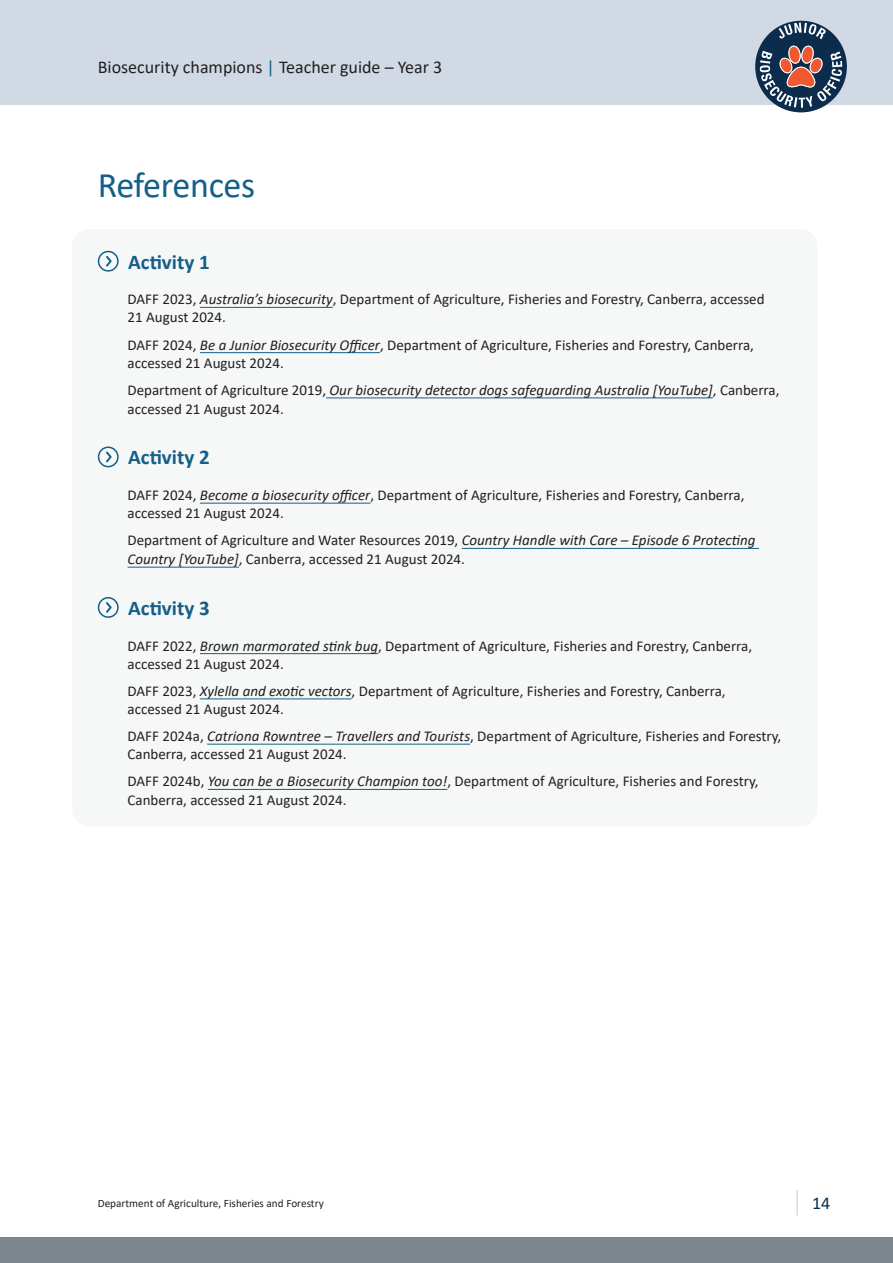
<style>
.page{position:relative;width:893px;height:1263px;background:#fff}
.page>*{position:absolute;margin:0;border:0;box-sizing:border-box;transform-origin:0 0}
.Heading_1{font:36px "Calibri";letter-spacing:-.01em;color:#145f88}
.Heading_4{font:700 21px "Calibri";color:#145f88}
.t1{font:18px "Calibri";color:#231f20}
.t2{font:18px "Calibri";color:#0a2e4e}
.Body_copy{font:15px/18px "Calibri";color:#231f20}
.t3{font:11.25px "Calibri";color:#231f20}
.s1{color:#145f88}
.s2{font-style:italic}
</style>
<div class="page">
<div style="left:0;top:0;width:893px;height:104px;background:#d1dae4"></div>
<div style="left:755px;top:21px;width:92px;height:91px;background:#0b2c4d;border-radius:50%"></div>
<svg style="left:779px;top:23px;width:47px;height:16px"></svg>
<svg style="left:760px;top:45px;width:82px;height:63px"></svg>
<div style="left:0;top:1237px;width:893px;height:26px;background:#7c878d"></div>
<hr style="left:796px;top:1190px;width:2px;height:25px;background:#d1dde6">
<div style="left:72px;top:229px;width:746px;height:597px;background:#f6f7f7;border-radius:18px"></div>
<hr style="left:200px;top:307px;width:133px;height:1px;background:#145f88">
<hr style="left:200px;top:352px;width:180px;height:1px;background:#145f88">
<hr style="left:326px;top:398px;width:387px;height:1px;background:#145f88">
<hr style="left:200px;top:503px;width:170px;height:1px;background:#145f88">
<hr style="left:462px;top:548px;width:297px;height:1px;background:#145f88">
<hr style="left:128px;top:567px;width:111px;height:1px;background:#145f88">
<hr style="left:200px;top:653px;width:178px;height:1px;background:#145f88">
<hr style="left:200px;top:699px;width:152px;height:1px;background:#145f88">
<hr style="left:207px;top:744px;width:263px;height:1px;background:#145f88">
<hr style="left:208px;top:789px;width:239px;height:1px;background:#145f88">
<div style="left:98px;top:251px;width:21px;height:21px;border:2px solid #145f88;border-radius:50%"></div>
<svg style="left:106px;top:256px;width:6px;height:11px"></svg>
<div style="left:98px;top:446px;width:21px;height:21px;border:2px solid #145f88;border-radius:50%"></div>
<svg style="left:106px;top:451px;width:6px;height:11px"></svg>
<div style="left:98px;top:597px;width:21px;height:21px;border:2px solid #145f88;border-radius:50%"></div>
<svg style="left:106px;top:602px;width:6px;height:11px"></svg>
<p class="t1" style="left:98px;top:55px;width:346px">Biosecurity champions <span class="s1">|</span> Teacher guide – Year 3</p>
<p class="Heading_1" style="left:98px;top:160px;width:159px">References</p>
<p class="Heading_4" style="left:128px;top:247px;width:83px">Activity 1</p>
<p class="Body_copy" style="left:128px;top:290px;width:638px">DAFF 2023, <span class="s2">Australia’s biosecurity</span>, Department of Agriculture, Fisheries and Forestry, Canberra, accessed<br>21 August 2024.</p>
<p class="Body_copy" style="left:128px;top:335px;width:628px">DAFF 2024, <span class="s2">Be a Junior Biosecurity Officer</span>, Department of Agriculture, Fisheries and Forestry, Canberra, accessed 21 August 2024.</p>
<p class="Body_copy" style="left:128px;top:380px;width:653px;line-height:18.8px">Department of Agriculture 2019, <span class="s2">Our biosecurity detector dogs safeguarding Australia [YouTube]</span>, Canberra, accessed 21 August 2024.</p>
<p class="Heading_4" style="left:128px;top:443px;width:83px">Activity 2</p>
<p class="Body_copy" style="left:128px;top:486px;width:618px">DAFF 2024, <span class="s2">Become a biosecurity officer</span>, Department of Agriculture, Fisheries and Forestry, Canberra, accessed 21 August 2024.</p>
<p class="Body_copy" style="left:128px;top:531px;width:629px;line-height:18.8px">Department of Agriculture and Water Resources 2019, <span class="s2">Country Handle with Care – Episode 6 Protecting<br>Country [YouTube]</span>, Canberra, accessed 21 August 2024.</p>
<p class="Heading_4" style="left:128px;top:593px;width:83px">Activity 3</p>
<p class="Body_copy" style="left:128px;top:636px;width:626px">DAFF 2022, <span class="s2">Brown marmorated stink bug</span>, Department of Agriculture, Fisheries and Forestry, Canberra, accessed 21 August 2024.</p>
<p class="Body_copy" style="left:128px;top:681px;width:600px">DAFF 2023, <span class="s2">Xylella and exotic vectors</span>, Department of Agriculture, Fisheries and Forestry, Canberra, accessed 21 August 2024.</p>
<p class="Body_copy" style="left:128px;top:727px;width:655px">DAFF 2024a, <span class="s2">Catriona Rowntree – Travellers and Tourists</span>, Department of Agriculture, Fisheries and Forestry,<br>Canberra, accessed 21 August 2024.</p>
<p class="Body_copy" style="left:128px;top:772px;width:632px;line-height:18.8px">DAFF 2024b, <span class="s2">You can be a Biosecurity Champion too!</span>, Department of Agriculture, Fisheries and Forestry,<br>Canberra, accessed 21 August 2024.</p>
<p class="t3" style="left:98px;top:1195px;width:227px">Department of Agriculture, Fisheries and Forestry</p>
<p class="t2" style="left:812px;top:1191px;width:20px">14</p>
</div>
